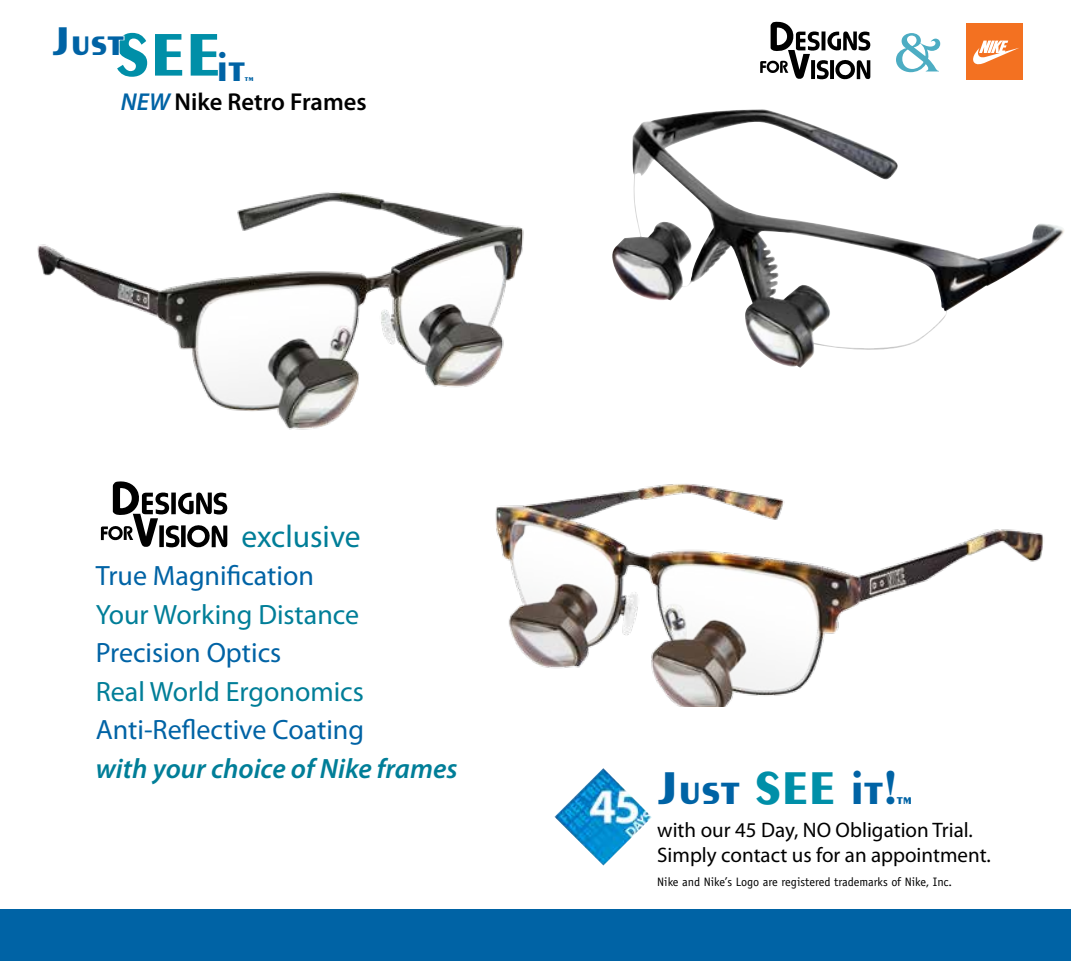
<style>
.page{position:relative;width:1071px;height:961px;background:#fff}
.page>*{position:absolute;margin:0;border:0;box-sizing:border-box;transform-origin:0 0}
.t1{font:700 64.05px "Peignot";color:#008fa8}
.t2{font:57.23px "Benguiat";color:#4dadc3}
.t3{font:700 49px "Peignot";color:#0063a5}
.t4{font:700 42.7px "Peignot";color:#0063a5}
.t5{font:31.5px "Myriad Pro";color:#007e98}
.t6{font:28px "Myriad Pro";color:#0063a5}
.t7{font:28px "Myriad Pro";color:#007e98}
.t8{font:italic 600 28px "Myriad Pro";color:#007e98}
.t9{font:600 24.5px "Myriad Pro";color:#000}
.t10{font:21px/25.2px "Myriad Pro";color:#000}
.t11{font:700 15.75px "Peignot";color:#0063a5}
.t12{font:12.25px "Officina Sans";color:#000}
.t13{font:700 8.92px "Peignot";color:#0063a5}
.s1{font-style:italic;color:#0063a5}
.s2{color:#008fa8}
</style>
<div class="page">
<div style="left:0;top:910px;width:1071px;height:51px;background:#0063a5"></div>
<img style="left:37px;top:192px;width:487px;height:238px">
<img style="left:554px;top:768px;width:98px;height:97px">
<img style="left:612px;top:109px;width:452px;height:259px">
<img style="left:495px;top:484px;width:548px;height:223px">
<svg style="left:101px;top:481px;width:126px;height:66px"></svg>
<div style="left:171px;top:492px;width:5px;height:22px;background:#000"></div>
<div style="left:181px;top:525px;width:5px;height:22px;background:#000"></div>
<svg style="left:760px;top:22px;width:110px;height:57px"></svg>
<hr style="left:822px;top:31px;width:3px;height:19px;background:#000">
<svg style="left:830px;top:60px;width:4px;height:19px"></svg>
<div style="left:967px;top:23px;width:56px;height:56px;background:#f37121"></div>
<svg style="left:973px;top:41px;width:46px;height:24px"></svg>
<h3 class="t4" style="left:53px;top:16px;width:73px">Just</h3>
<h1 class="t1" style="left:115px;top:17px;width:107px">SEE</h1>
<h3 class="t4" style="left:216px;top:42px;width:30px">it</h3>
<p class="t13" style="left:245px;top:73px;width:10px">tm</p>
<p class="t9" style="left:121px;top:87px;width:247px"><span class="s1">NEW</span> Nike Retro Frames</p>
<h3 class="t5" style="left:241px;top:517px;width:121px">exclusive</h3>
<h3 class="t6" style="left:96px;top:558px;width:220px">True Magnification</h3>
<h3 class="t7" style="left:96px;top:597px;width:265px">Your Working Distance</h3>
<h3 class="t6" style="left:96px;top:635px;width:187px">Precision Optics</h3>
<h3 class="t7" style="left:96px;top:674px;width:270px">Real World Ergonomics</h3>
<h3 class="t6" style="left:96px;top:712px;width:270px">Anti-Reflective Coating</h3>
<h3 class="t8" style="left:96px;top:750px;width:363px">with your choice of Nike frames</h3>
<h2 class="t2" style="left:893px;top:21px;width:52px">&amp;</h2>
<h3 class="t3" style="left:658px;top:759px;width:240px">Just <span class="s2">SEE</span> it!</h3>
<p class="t11" style="left:897px;top:789px;width:17px">tm</p>
<p class="t10" style="left:657px;top:817px;width:335px">with our 45 Day, NO Obligation Trial.<br>Simply contact us for an appointment.</p>
<p class="t12" style="left:657px;top:875px;width:296px">Nike and Nike’s Logo are registered trademarks of Nike, Inc.</p>
</div>
